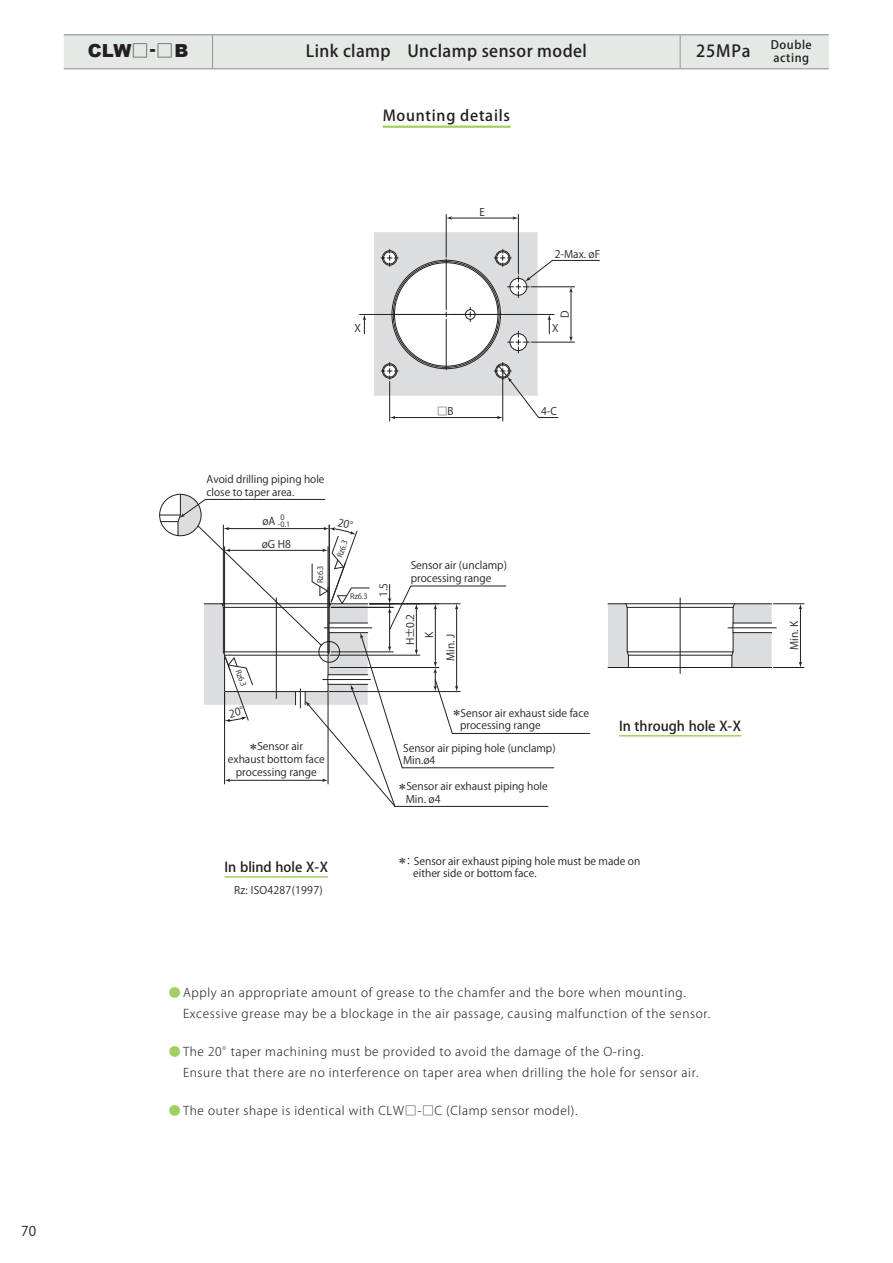
<style>
.page{position:relative;width:893px;height:1263px;background:#fff}
.page>*{position:absolute;margin:0;border:0;box-sizing:border-box;transform-origin:0 0}
.t1{font:900 18px "Arial";color:#231f20}
.t2{font:16.5px "Koz Go Pro Medium 90 msp RKSJ H";letter-spacing:.025em;color:#231f20}
.t3{font:15px "Koz Go Pro Medium 90 msp RKSJ H";letter-spacing:.05em;color:#231f20}
.t4{font:13.5px "Koz Go Pro Medium 90 msp RKSJ H";color:#231f20}
.t5{font:13.5px "Koz Go Pro Regular 90 msp RKSJ H";color:#231f20}
.t6{font:12px/21px "Koz Go Pro Light 90 msp RKSJ H";letter-spacing:.05em;color:#231f20}
.t7{font:11.55px/13px "Koz Go Pro Medium 90 msp RKSJ H";letter-spacing:.05em;color:#231f20}
.t8{font:10.5px/12.6px "Koz Go Pro Regular 90 msp RKSJ H";color:#231f20}
.t9{font:10.5px "Koz Go Pro Regular 90 msp RKSJ H";letter-spacing:.025em;color:#231f20}
.t10{font:10.35px/12.5px "Koz Go Pro Regular 90 msp RKSJ H";color:#231f20}
.t11{font:7.5px "Koz Go Pro Regular 90 msp RKSJ H";color:#231f20}
.t12{font:7.35px/7.4px "Koz Go Pro Regular 90 msp RKSJ H";color:#231f20;text-align:center}
.s1{font-family:"Koz Go Pro Extra Light 90 msp RKSJ H";font-weight:400;font-size:17.25px}
.s2{font-size:17.25px}
.s3{font-family:"Koz Go Pro Regular 90 msp RKSJ H";color:#a3cf62}
</style>
<div class="page">
<div style="left:64px;top:35px;width:765px;height:33px;background:#e4e9e6"></div>
<hr style="left:212px;top:35px;width:1px;height:33px;background:#939598">
<hr style="left:680px;top:35px;width:1px;height:33px;background:#939598">
<hr style="left:64px;top:34px;width:765px;height:1px;background:#939598">
<hr style="left:64px;top:68px;width:765px;height:1px;background:#939598">
<svg style="left:608px;top:603px;width:163px;height:65px"></svg>
<hr style="left:732px;top:667px;width:39px;height:1px;background:#231f20">
<hr style="left:734px;top:603px;width:37px;height:1px;background:#231f20">
<hr style="left:446px;top:214px;width:1px;height:43px;background:#231f20">
<hr style="left:518px;top:214px;width:1px;height:60px;background:#231f20">
<hr style="left:450px;top:218px;width:64px;height:1px;background:#231f20">
<svg style="left:446px;top:216px;width:6px;height:4px"></svg>
<svg style="left:513px;top:216px;width:5px;height:4px"></svg>
<hr style="left:531px;top:287px;width:44px;height:1px;background:#231f20">
<hr style="left:531px;top:342px;width:44px;height:1px;background:#231f20">
<hr style="left:571px;top:291px;width:1px;height:47px;background:#231f20">
<svg style="left:569px;top:287px;width:4px;height:5px"></svg>
<svg style="left:569px;top:336px;width:4px;height:6px"></svg>
<hr style="left:552px;top:260px;width:47px;height:1px;background:#231f20">
<hr style="left:360px;top:314px;width:194px;height:1px;background:#231f20">
<svg style="left:363px;top:315px;width:3px;height:19px"></svg>
<hr style="left:389px;top:381px;width:1px;height:40px;background:#231f20">
<hr style="left:502px;top:373px;width:1px;height:48px;background:#231f20">
<svg style="left:374px;top:232px;width:184px;height:187px"></svg>
<hr style="left:773px;top:667px;width:31px;height:1px;background:#231f20">
<hr style="left:773px;top:604px;width:31px;height:1px;background:#231f20">
<hr style="left:800px;top:608px;width:1px;height:56px;background:#231f20">
<svg style="left:799px;top:604px;width:3px;height:5px"></svg>
<hr style="left:680px;top:598px;width:1px;height:76px;background:#231f20">
<hr style="left:728px;top:628px;width:48px;height:1px;background:#231f20">
<hr style="left:383px;top:126px;width:128px;height:2px;background:#a3cf62">
<hr style="left:619px;top:735px;width:122px;height:2px;background:#a3cf62">
<hr style="left:225px;top:876px;width:103px;height:2px;background:#a3cf62">
<svg style="left:159px;top:494px;width:431px;height:313px"></svg>
<p class="t5" style="left:21px;top:1226px;width:16px">70</p>
<h1 class="t1" style="left:88px;top:37px;width:102px">CLW<span class="s1">□</span><span class="s2">-</span><span class="s1">□</span>B</h1>
<h2 class="t2" style="left:306px;top:45px;width:282px">Link clamp Unclamp sensor model</h2>
<h2 class="t2" style="left:696px;top:45px;width:73px">25MPa　</h2>
<p class="t7" style="left:771px;top:40px;width:43px">Double acting</p>
<p class="t3" style="left:383px;top:109px;width:129px">Mounting details</p>
<p class="t8" style="left:479px;top:207px;width:7px">E</p>
<p class="t8" style="left:555px;top:249px;width:47px">2-Max. øF</p>
<p class="t8" style="left:560px;top:318px;width:9px;rotate:-90deg">D</p>
<p class="t8" style="left:354px;top:323px;width:8px">X</p>
<p class="t8" style="left:552px;top:323px;width:8px">X</p>
<p class="t8" style="left:437px;top:407px;width:18px">□B</p>
<p class="t8" style="left:541px;top:407px;width:17px">4-C</p>
<p class="t10" style="left:206px;top:474px;width:120px">Avoid drilling piping hole close to taper area.</p>
<p class="t8" style="left:262px;top:516px;width:15px">øA</p>
<p class="t12" style="left:278px;top:514px;width:14px">0 -0.1</p>
<p class="t8" style="left:262px;top:539px;width:30px">øG H8</p>
<p class="t11" style="left:317px;top:583px;width:19px;rotate:-90deg">Rz6.3</p>
<p class="t11" style="left:337px;top:556px;width:19px;rotate:-70deg">Rz6.3</p>
<p class="t11" style="left:350px;top:593px;width:19px">Rz6.3</p>
<p class="t8" style="left:379px;top:597px;width:15px;rotate:-90deg">1.5</p>
<p class="t11" style="left:241px;top:669px;width:19px;rotate:69deg">Rz6.3</p>
<p class="t8" style="left:257px;top:742px;width:47px">Sensor air</p>
<p class="t8" style="left:228px;top:754px;width:98px">exhaust bottom face</p>
<p class="t8" style="left:236px;top:767px;width:82px">processing range</p>
<p class="t8" style="left:411px;top:560px;width:98px">Sensor air (unclamp) processing range</p>
<p class="t8" style="left:405px;top:645px;width:33px;rotate:-90deg">H±0.2</p>
<p class="t8" style="left:424px;top:638px;width:8px;rotate:-90deg">K</p>
<p class="t8" style="left:446px;top:661px;width:28px;rotate:-90deg">Min. J</p>
<p class="t8" style="left:460px;top:708px;width:131px">Sensor air exhaust side face processing range</p>
<p class="t8" style="left:403px;top:743px;width:154px">Sensor air piping hole (unclamp)<br>Min.ø4</p>
<p class="t8" style="left:406px;top:781px;width:143px">Sensor air exhaust piping hole<br>Min. ø4</p>
<p class="t4" style="left:619px;top:721px;width:124px">In through hole X-X</p>
<p class="t4" style="left:225px;top:862px;width:105px">In blind hole X-X</p>
<p class="t9" style="left:234px;top:886px;width:90px">Rz: ISO4287(1997)</p>
<p class="t8" style="left:413px;top:856px;width:229px;text-indent:-9px">： Sensor air exhaust piping hole must be made on either side or bottom face.</p>
<p class="t6" style="left:183px;top:983px;width:529px;text-indent:-14px"><span class="s3">●</span> Apply an appropriate amount of grease to the chamfer and the bore when mounting.<br>Excessive grease may be a blockage in the air passage, causing malfunction of the sensor.</p>
<p class="t6" style="left:183px;top:1042px;width:517px;text-indent:-14px"><span class="s3">●</span> The 20°taper machining must be provided to avoid the damage of the O-ring.<br>Ensure that there are no interference on taper area when drilling the hole for sensor air.</p>
<p class="t6" style="left:169px;top:1101px;width:410px"><span class="s3">●</span> The outer shape is identical with CLW□-□C (Clamp sensor model).</p>
<p class="t8" style="left:789px;top:650px;width:30px;rotate:-90deg">Min. K</p>
</div>
